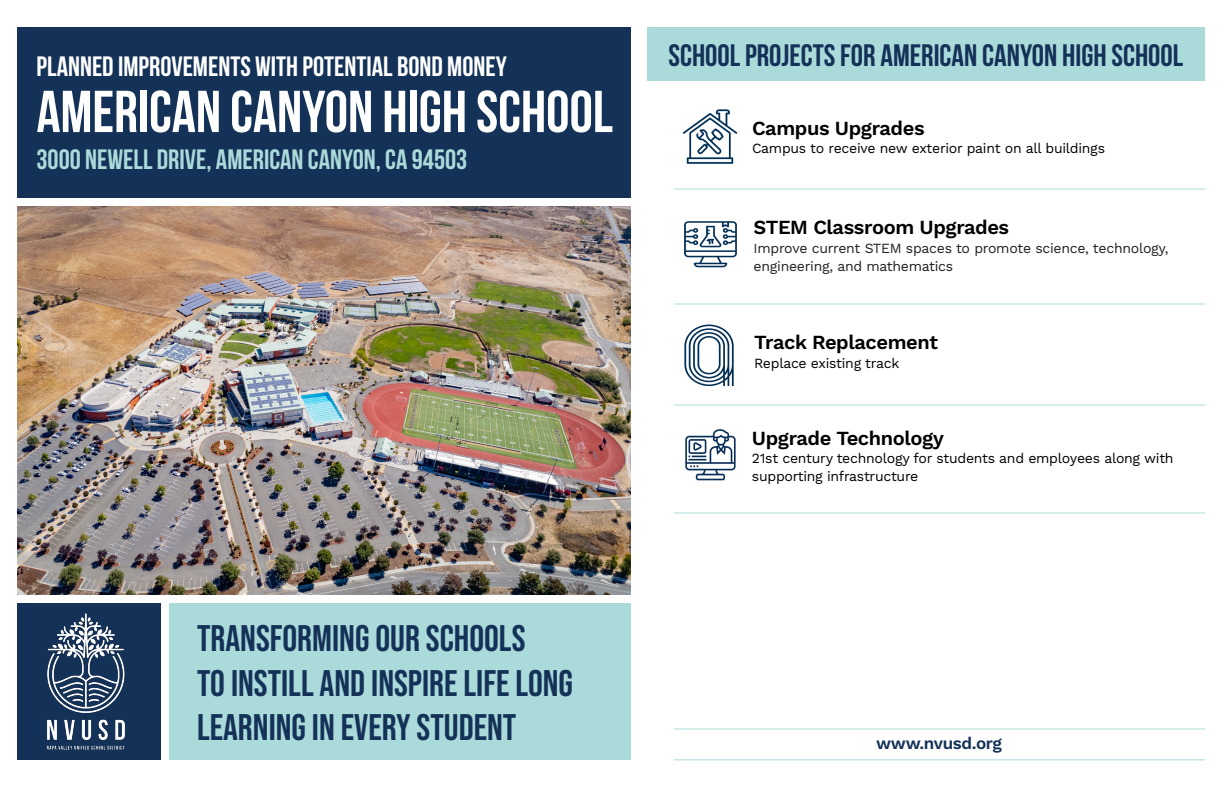
<style>
.page{position:relative;width:1224px;height:792px;background:#fff}
.page>*{position:absolute;margin:0;border:0;box-sizing:border-box;transform-origin:0 0}
.t1{font:700 59px "Bebas Neue";color:#fff}
.t2{font:37px/44.4px "Bebas Neue";color:#143157}
.t3{font:700 31px "Bebas Neue";color:#143157}
.t4{font:700 28px "Bebas Neue";color:#fff}
.t5{font:700 28px "Bebas Neue";color:#abdadb}
.t6{font:600 20px "Work Sans";letter-spacing:-.02em;color:#000}
.t7{font:600 17px "Work Sans";letter-spacing:-.02em;color:#143157}
.t8{font:14px/18.3px "Work Sans";letter-spacing:-.02em;color:#000}
.t9{font:14px/18.3px "Work Sans";letter-spacing:-.02em;color:#231f20}
</style>
<div class="page">
<div style="left:170px;top:603px;width:461px;height:157px;background:#abdadb"></div>
<div style="left:17px;top:27px;width:614px;height:171px;background:#143157"></div>
<div style="left:647px;top:27px;width:558px;height:54px;background:#abdadb"></div>
<hr style="left:674px;top:188px;width:531px;height:2px;background:#abdadb">
<hr style="left:674px;top:304px;width:531px;height:1px;background:#abdadb">
<hr style="left:674px;top:404px;width:531px;height:2px;background:#abdadb">
<hr style="left:674px;top:512px;width:531px;height:2px;background:#abdadb">
<hr style="left:674px;top:728px;width:531px;height:2px;background:#abdadb">
<hr style="left:674px;top:759px;width:531px;height:1px;background:#abdadb">
<img style="left:17px;top:207px;width:614px;height:388px">
<img style="left:17px;top:603px;width:144px;height:157px">
<img style="left:682px;top:109px;width:56px;height:55px">
<img style="left:685px;top:429px;width:51px;height:52px">
<img style="left:684px;top:324px;width:50px;height:63px">
<img style="left:684px;top:221px;width:53px;height:46px">
<h3 class="t4" style="left:37px;top:51px;width:472px">PLANNED IMPROVEMENTS WITH POTENTIAL BOND MONEY</h3>
<h1 class="t1" style="left:37px;top:79px;width:578px">AMERICAN CANYON HIGH SCHOOL</h1>
<h3 class="t5" style="left:37px;top:143px;width:432px">3000 NEWELL DRIVE, AMERICAN CANYON, CA 94503</h3>
<h2 class="t2" style="left:197px;top:616px;width:378px">TRANSFORMING OUR SCHOOLS<br>TO INSTILL AND INSPIRE LIFE LONG<br>LEARNING IN EVERY STUDENT</h2>
<h3 class="t3" style="left:668px;top:39px;width:516px">SCHOOL PROJECTS FOR AMERICAN CANYON HIGH SCHOOL</h3>
<h3 class="t6" style="left:752px;top:117px;width:174px">Campus Upgrades</h3>
<p class="t8" style="left:752px;top:140px;width:355px">Campus to receive new exterior paint on all buildings</p>
<h3 class="t6" style="left:754px;top:216px;width:257px">STEM Classroom Upgrades</h3>
<p class="t9" style="left:754px;top:239px;width:416px">Improve current STEM spaces to promote science, technology, engineering, and mathematics</p>
<h3 class="t6" style="left:754px;top:331px;width:185px">Track Replacement</h3>
<p class="t8" style="left:754px;top:354px;width:147px">Replace existing track</p>
<h3 class="t6" style="left:752px;top:426px;width:194px">Upgrade Technology</h3>
<p class="t8" style="left:752px;top:450px;width:423px">21st century technology for students and employees along with supporting infrastructure</p>
<p class="t7" style="left:876px;top:733px;width:127px">www.nvusd.org</p>
</div>
